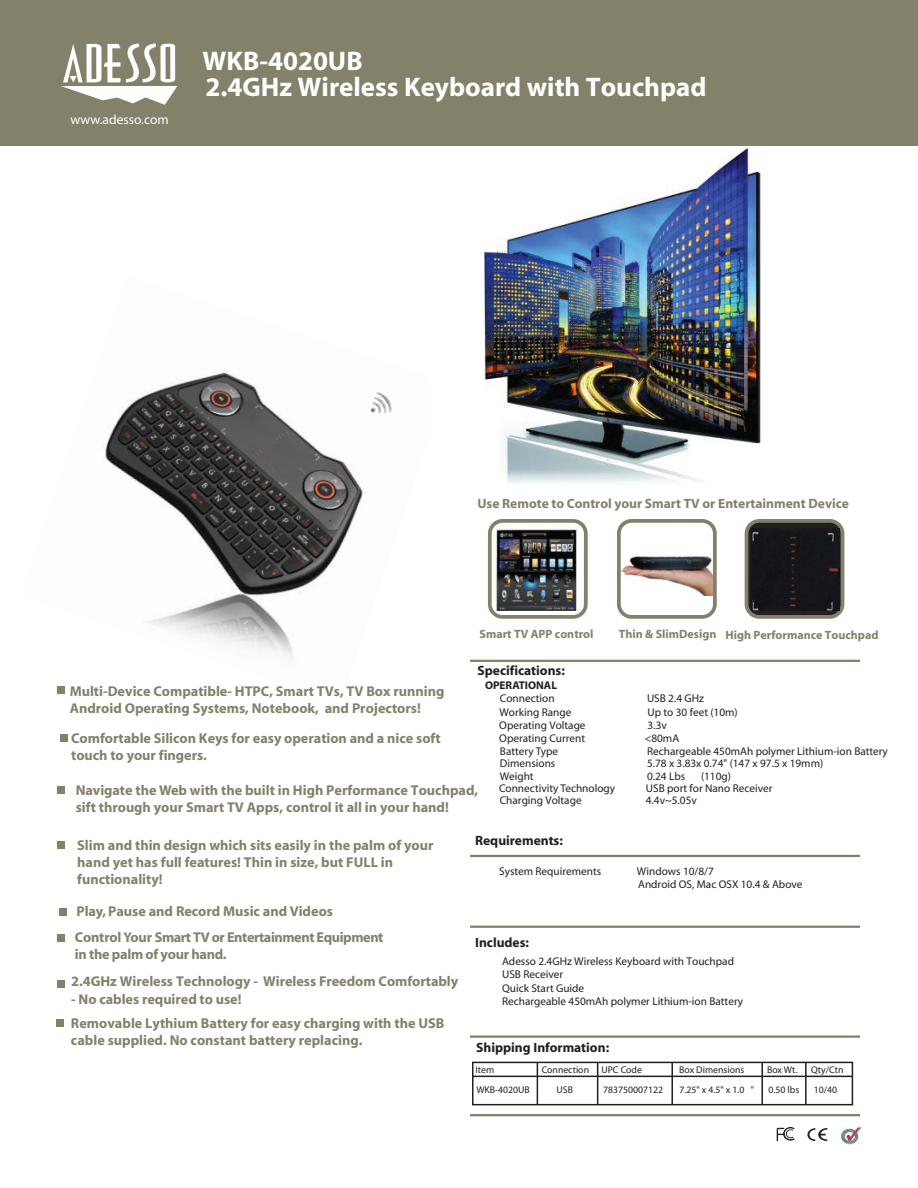
<style>
.page{position:relative;width:918px;height:1188px;background:#fff}
.page>*{position:absolute;margin:0;border:0;box-sizing:border-box;transform-origin:0 0}
.t1{font:700 27px "Myriad";color:#fff}
.t2{font:700 14.25px/17.1px "Myriad";color:#83816a}
.t3{font:700 14.25px "Myriad";letter-spacing:-.02em;color:#83816a}
.t4{font:700 13.5px "Myriad";color:#231f20}
.t5{font:700 13.5px "Myriad";color:#83816a}
.t6{font:13.5px "Myriad";color:#fff}
.t7{font:700 12px "Myriad";color:#83816a}
.t8{font:11.25px/13.5px "Myriad";color:#231f20}
.t9{font:700 11.25px "Myriad";color:#231f20}
.t10{font:9.75px "Myriad";color:#231f20}
</style>
<div class="page">
<img style="left:57px;top:372px;width:306px;height:322px">
<img style="left:484px;top:146px;width:277px;height:339px">
<img style="left:622px;top:556px;width:90px;height:40px">
<div style="left:0;top:0;width:918px;height:146px;background:#83816a"></div>
<svg style="left:61px;top:43px;width:116px;height:62px"></svg>
<hr style="left:470px;top:1114px;width:390px;height:2px;background:#83816a">
<hr style="left:470px;top:855px;width:390px;height:2px;background:#83816a">
<hr style="left:470px;top:1036px;width:390px;height:2px;background:#83816a">
<hr style="left:470px;top:926px;width:390px;height:2px;background:#83816a">
<hr style="left:470px;top:660px;width:390px;height:2px;background:#83816a">
<img style="left:841px;top:1126px;width:21px;height:19px">
<svg style="left:807px;top:1128px;width:20px;height:13px"></svg>
<svg style="left:777px;top:1127px;width:18px;height:14px"></svg>
<svg style="left:747px;top:521px;width:96px;height:96px"></svg>
<div style="left:745px;top:519px;width:99px;height:100px;border:4px solid #83816a;border-radius:13px"></div>
<div style="left:58px;top:786px;width:7px;height:7px;background:#83816a"></div>
<div style="left:58px;top:842px;width:7px;height:7px;background:#83816a"></div>
<div style="left:472px;top:1062px;width:381px;height:43px;border:2px solid #231f20"></div>
<hr style="left:473px;top:1076px;width:379px;height:1px;background:#231f20">
<hr style="left:537px;top:1062px;width:1px;height:43px;background:#231f20">
<hr style="left:597px;top:1062px;width:1px;height:43px;background:#231f20">
<hr style="left:671px;top:1062px;width:2px;height:43px;background:#231f20">
<hr style="left:761px;top:1062px;width:2px;height:43px;background:#231f20">
<hr style="left:805px;top:1062px;width:2px;height:43px;background:#231f20">
<div style="left:488px;top:519px;width:100px;height:100px;border:4px solid #83816a;border-radius:13px"></div>
<div style="left:617px;top:519px;width:100px;height:100px;border:4px solid #83816a;border-radius:13px"></div>
<img style="left:359px;top:385px;width:33px;height:41px">
<div style="left:56px;top:1019px;width:8px;height:8px;background:#83816a"></div>
<div style="left:57px;top:686px;width:7px;height:7px;background:#83816a"></div>
<div style="left:61px;top:735px;width:7px;height:7px;background:#83816a"></div>
<div style="left:57px;top:980px;width:7px;height:8px;background:#83816a"></div>
<div style="left:752px;top:529px;width:87px;height:81px;background:#16151a"></div>
<div style="left:59px;top:909px;width:8px;height:7px;background:#83816a"></div>
<div style="left:58px;top:935px;width:7px;height:7px;background:#83816a"></div>
<img style="left:496px;top:529px;width:81px;height:81px">
<h1 class="t1" style="left:203px;top:47px;width:162px">WKB-4020UB</h1>
<p class="t6" style="left:71px;top:113px;width:100px">www.adesso.com</p>
<h1 class="t1" style="left:206px;top:73px;width:502px">2.4GHz Wireless Keyboard with Touchpad</h1>
<p class="t5" style="left:478px;top:497px;width:373px">Use Remote to Control your Smart TV or Entertainment Device</p>
<p class="t7" style="left:480px;top:628px;width:115px">Smart TV APP control</p>
<p class="t7" style="left:619px;top:628px;width:99px">Thin &amp; SlimDesign</p>
<p class="t7" style="left:726px;top:629px;width:154px">High Performance Touchpad</p>
<p class="t4" style="left:478px;top:664px;width:89px">Specifications:</p>
<p class="t9" style="left:485px;top:679px;width:74px">OPERATIONAL</p>
<p class="t8" style="left:500px;top:692px;width:56px">Connection</p>
<p class="t8" style="left:647px;top:692px;width:58px">USB 2.4 GHz</p>
<p class="t8" style="left:499px;top:706px;width:74px">Working Range</p>
<p class="t8" style="left:648px;top:706px;width:92px">Up to 30 feet (10m)</p>
<p class="t8" style="left:499px;top:719px;width:88px">Operating Voltage</p>
<p class="t8" style="left:648px;top:719px;width:21px">3.3v</p>
<p class="t8" style="left:500px;top:745px;width:60px">Battery Type</p>
<p class="t8" style="left:647px;top:745px;width:242px">Rechargeable 450mAh polymer Lithium-ion Battery</p>
<p class="t8" style="left:500px;top:757px;width:57px">Dimensions</p>
<p class="t8" style="left:647px;top:757px;width:178px">5.78 x 3.83x 0.74" (147 x 97.5 x 19mm)</p>
<p class="t8" style="left:500px;top:770px;width:35px">Weight</p>
<p class="t8" style="left:647px;top:770px;width:40px">0.24 Lbs</p>
<p class="t8" style="left:701px;top:770px;width:31px">(110g)</p>
<p class="t2" style="left:70px;top:683px;width:376px">Multi-Device Compatible- HTPC, Smart TVs, TV Box running<br>Android Operating Systems, Notebook, and Projectors!</p>
<p class="t2" style="left:71px;top:730px;width:371px">Comfortable Silicon Keys for easy operation and a nice soft</p>
<p class="t8" style="left:499px;top:732px;width:87px">Operating Current</p>
<p class="t8" style="left:645px;top:732px;width:36px">&lt;80mA</p>
<p class="t2" style="left:71px;top:747px;width:137px">touch to your fingers.</p>
<p class="t2" style="left:76px;top:782px;width:404px">Navigate the Web with the built in High Performance Touchpad, sift through your Smart TV Apps, control it all in your hand!</p>
<p class="t2" style="left:77px;top:837px;width:358px">Slim and thin design which sits easily in the palm of your hand yet has full features! Thin in size, but FULL in functionality!</p>
<p class="t8" style="left:499px;top:782px;width:117px">Connectivity Technology</p>
<p class="t8" style="left:646px;top:782px;width:128px">USB port for Nano Receiver</p>
<p class="t8" style="left:500px;top:794px;width:83px">Charging Voltage</p>
<p class="t8" style="left:646px;top:794px;width:53px">4.4v~5.05v</p>
<p class="t4" style="left:475px;top:833px;width:89px">Requirements:</p>
<p class="t8" style="left:499px;top:865px;width:104px">System Requirements</p>
<p class="t8" style="left:637px;top:865px;width:167px">Windows 10/8/7<br>Android OS, Mac OSX 10.4 &amp; Above</p>
<p class="t2" style="left:75px;top:899px;width:310px;line-height:25.5px">Play,Pause and Record Music and Videos<br>Control Your Smart TV or Entertainment Equipment</p>
<p class="t3" style="left:75px;top:946px;width:153px">in the palm of your hand.</p>
<p class="t2" style="left:71px;top:974px;width:389px">2.4GHz Wireless Technology - Wireless Freedom Comfortably</p>
<p class="t2" style="left:71px;top:991px;width:172px">- No cables required to use!</p>
<p class="t2" style="left:71px;top:1015px;width:375px">Removable Lythium Battery for easy charging with the USB cable supplied. No constant battery replacing.</p>
<p class="t4" style="left:475px;top:935px;width:55px">Includes:</p>
<p class="t8" style="left:502px;top:955px;width:242px">Adesso 2.4GHz Wireless Keyboard with Touchpad<br>USB Receiver<br>Quick Start Guide<br>Rechargeable 450mAh polymer Lithium-ion Battery</p>
<p class="t4" style="left:476px;top:1041px;width:134px">Shipping Information:</p>
<p class="t10" style="left:476px;top:1065px;width:20px">Item</p>
<p class="t10" style="left:542px;top:1065px;width:49px">Connection</p>
<p class="t10" style="left:601px;top:1065px;width:42px">UPC Code</p>
<p class="t10" style="left:679px;top:1065px;width:67px">Box Dimensions</p>
<p class="t10" style="left:767px;top:1065px;width:32px">Box Wt.</p>
<p class="t10" style="left:811px;top:1065px;width:34px">Qty/Ctn</p>
<p class="t10" style="left:476px;top:1085px;width:55px">WKB-4020UB</p>
<p class="t10" style="left:557px;top:1085px;width:18px">USB</p>
<p class="t10" style="left:603px;top:1085px;width:62px">783750007122</p>
<p class="t10" style="left:680px;top:1085px;width:76px">7.25" x 4.5" x 1.0 "</p>
<p class="t10" style="left:768px;top:1085px;width:32px">0.50 lbs</p>
<p class="t10" style="left:814px;top:1085px;width:25px">10/40</p>
</div>
